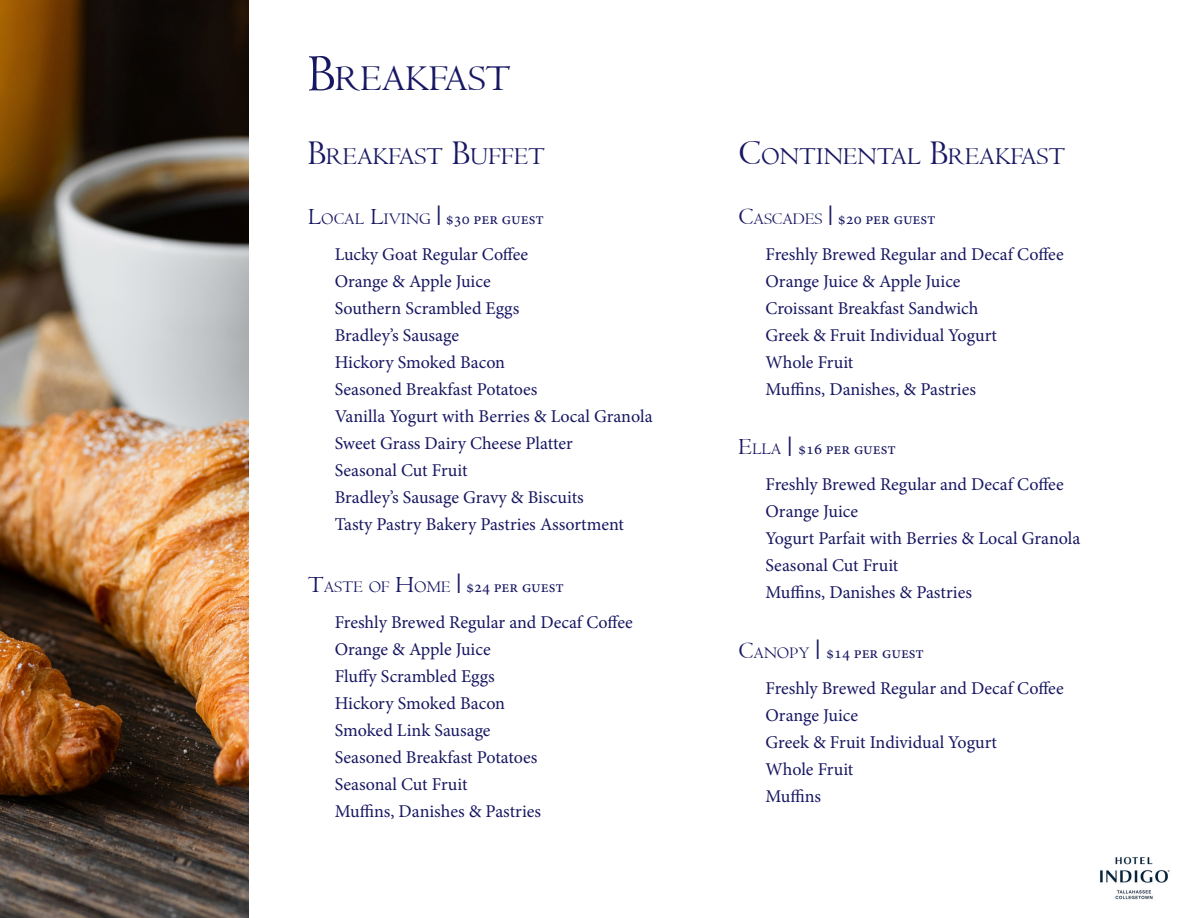
<style>
.page{position:relative;width:1188px;height:918px;background:#fff}
.page>*{position:absolute;margin:0;border:0;box-sizing:border-box;transform-origin:0 0}
.t1{font:37.8px "Centaur";color:#181762}
.t2{font:25.2px "Centaur";color:#181762}
.Buffet_Selections{font:18px "Minion Pro";letter-spacing:-.01em;color:#181762}
.Meal{font:16.5px "Minion Pro";color:#181762}
.s1{font-size:54px}
.s2{font-size:36px}
.s3{font-family:"Centaur";font-size:24px}
.s4{font-family:"Centaur";font-size:16.8px}
.s5{font-family:"Agency FB";font-size:25.5px}
</style>
<div class="page">
<img style="left:1100px;top:856px;width:70px;height:44px">
<img style="left:0;top:0;width:248px;height:918px">
<p class="t1" style="left:308px;top:56px;width:204px"><span class="s1">B</span>REAKFAST</p>
<p class="t2" style="left:308px;top:141px;width:239px"><span class="s2">B</span>REAKFAST <span class="s2">B</span>UFFET</p>
<p class="Meal" style="left:308px;top:208px;width:238px"><span class="s3">L</span><span class="s4">OCAL</span> <span class="s3">L</span><span class="s4">IVING</span> <span class="s5">I</span> $30 per guest</p>
<p class="Buffet_Selections" style="left:335px;top:242px;width:195px">Lucky Goat Regular Coffee</p>
<p class="Buffet_Selections" style="left:335px;top:269px;width:157px">Orange &amp; Apple Juice</p>
<p class="Buffet_Selections" style="left:335px;top:296px;width:186px">Southern Scrambled Eggs</p>
<p class="Buffet_Selections" style="left:335px;top:323px;width:126px">Bradley’s Sausage</p>
<p class="Buffet_Selections" style="left:335px;top:350px;width:172px">Hickory Smoked Bacon</p>
<p class="Buffet_Selections" style="left:335px;top:377px;width:204px">Seasoned Breakfast Potatoes</p>
<p class="Buffet_Selections" style="left:335px;top:404px;width:319px">Vanilla Yogurt with Berries &amp; Local Granola</p>
<p class="Buffet_Selections" style="left:335px;top:431px;width:240px">Sweet Grass Dairy Cheese Platter</p>
<p class="Buffet_Selections" style="left:335px;top:458px;width:134px">Seasonal Cut Fruit</p>
<p class="Buffet_Selections" style="left:335px;top:485px;width:251px">Bradley’s Sausage Gravy &amp; Biscuits</p>
<p class="Buffet_Selections" style="left:335px;top:512px;width:291px">Tasty Pastry Bakery Pastries Assortment</p>
<p class="Meal" style="left:308px;top:575px;width:258px"><span class="s3">T</span><span class="s4">ASTE OF</span> <span class="s3">H</span><span class="s4">OME</span> <span class="s5">I</span> $24 per guest</p>
<p class="Buffet_Selections" style="left:335px;top:610px;width:300px">Freshly Brewed Regular and Decaf Coffee</p>
<p class="Buffet_Selections" style="left:335px;top:637px;width:157px">Orange &amp; Apple Juice</p>
<p class="Buffet_Selections" style="left:335px;top:664px;width:162px">Fluffy Scrambled Eggs</p>
<p class="Buffet_Selections" style="left:335px;top:691px;width:172px">Hickory Smoked Bacon</p>
<p class="Buffet_Selections" style="left:335px;top:718px;width:157px">Smoked Link Sausage</p>
<p class="Buffet_Selections" style="left:335px;top:745px;width:204px">Seasoned Breakfast Potatoes</p>
<p class="Buffet_Selections" style="left:335px;top:772px;width:134px">Seasonal Cut Fruit</p>
<p class="Buffet_Selections" style="left:335px;top:799px;width:208px">Muffins, Danishes &amp; Pastries</p>
<p class="t2" style="left:739px;top:141px;width:328px"><span class="s2">C</span>ONTINENTAL <span class="s2">B</span>REAKFAST</p>
<p class="Meal" style="left:739px;top:208px;width:199px"><span class="s3">C</span><span class="s4">ASCADES</span> <span class="s5">I</span> $20 per guest</p>
<p class="Buffet_Selections" style="left:766px;top:242px;width:300px">Freshly Brewed Regular and Decaf Coffee</p>
<p class="Buffet_Selections" style="left:766px;top:269px;width:197px">Orange Juice &amp; Apple Juice</p>
<p class="Buffet_Selections" style="left:766px;top:296px;width:214px">Croissant Breakfast Sandwich</p>
<p class="Buffet_Selections" style="left:766px;top:323px;width:233px">Greek &amp; Fruit Individual Yogurt</p>
<p class="Buffet_Selections" style="left:766px;top:350px;width:89px">Whole Fruit</p>
<p class="Buffet_Selections" style="left:766px;top:377px;width:212px">Muffins, Danishes, &amp; Pastries</p>
<p class="Meal" style="left:739px;top:438px;width:159px"><span class="s3">E</span><span class="s4">LLA</span> <span class="s5">I</span> $16 per guest</p>
<p class="Buffet_Selections" style="left:766px;top:472px;width:300px">Freshly Brewed Regular and Decaf Coffee</p>
<p class="Buffet_Selections" style="left:766px;top:499px;width:94px">Orange Juice</p>
<p class="Buffet_Selections" style="left:766px;top:526px;width:316px">Yogurt Parfait with Berries &amp; Local Granola</p>
<p class="Buffet_Selections" style="left:766px;top:553px;width:134px">Seasonal Cut Fruit</p>
<p class="Buffet_Selections" style="left:766px;top:580px;width:208px">Muffins, Danishes &amp; Pastries</p>
<p class="Meal" style="left:739px;top:641px;width:187px"><span class="s3">C</span><span class="s4">ANOPY</span> <span class="s5">I</span> $14 per guest</p>
<p class="Buffet_Selections" style="left:766px;top:676px;width:300px">Freshly Brewed Regular and Decaf Coffee</p>
<p class="Buffet_Selections" style="left:766px;top:703px;width:94px">Orange Juice</p>
<p class="Buffet_Selections" style="left:766px;top:730px;width:233px">Greek &amp; Fruit Individual Yogurt</p>
<p class="Buffet_Selections" style="left:766px;top:757px;width:89px">Whole Fruit</p>
<p class="Buffet_Selections" style="left:766px;top:784px;width:57px">Muffins</p>
</div>
